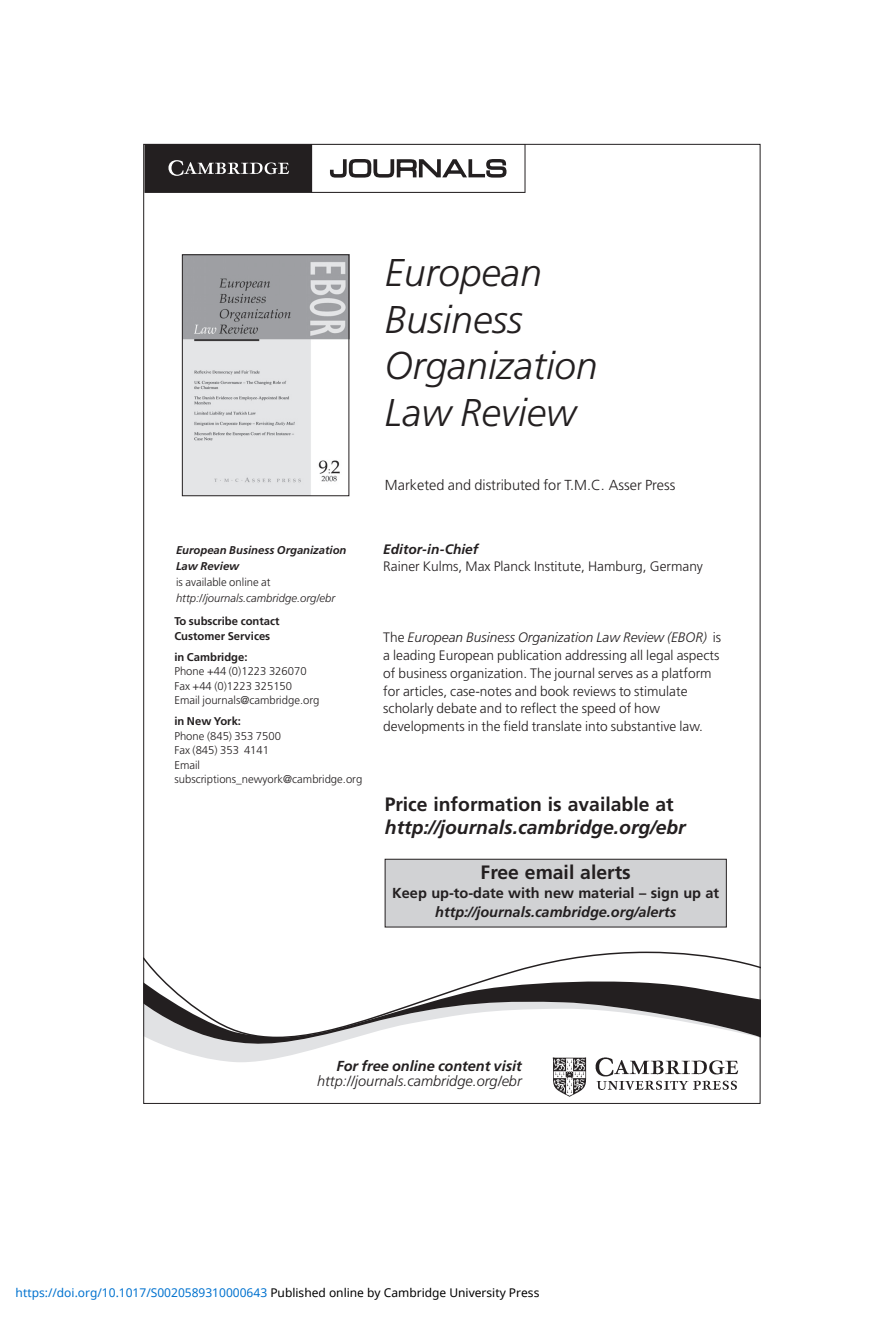
<style>
.page{position:relative;width:884px;height:1326px;background:#fff}
.page>*{position:absolute;margin:0;border:0;box-sizing:border-box;transform-origin:0 0}
.t1{font:italic 300 38.6px/46.8px "Frutiger";color:#231f20}
.t2{font:700 19.4px "Frutiger";color:#231f20}
.t3{font:italic 700 19.4px "Frutiger";color:#231f20}
.t4{font:italic 700 14.6px "Frutiger";color:#231f20}
.t5{font:300 14.6px "Frutiger";color:#231f20}
.t6{font:700 14.6px "Frutiger";color:#231f20}
.t7{font:italic 300 14.6px "Frutiger";color:#231f20}
.t8{font:300 13.8px/17.8px "Frutiger";color:#231f20}
.t9{font:italic 700 13.8px "Frutiger";color:#231f20}
.t10{font:12px "Noto Sans";color:#0172cf}
.t11{font:300 11.2px/14.6px "Frutiger";color:#231f20}
.t12{font:700 11.2px/14.6px "Frutiger";color:#231f20}
.t13{font:italic 700 11.2px/16.2px "Frutiger";color:#231f20}
.t14{font:italic 300 11.2px "Frutiger";color:#231f20}
.s1{font-style:italic}
.s2{color:#000}
</style>
<div class="page">
<svg style="left:145px;top:146px;width:381px;height:47px"></svg>
<svg style="left:145px;top:952px;width:614px;height:23px"></svg>
<svg style="left:145px;top:975px;width:614px;height:87px"></svg>
<img style="left:551px;top:1054px;width:188px;height:43px">
<img style="left:184px;top:256px;width:163px;height:238px">
<div style="left:182px;top:254px;width:167px;height:242px;border:1px solid #231f20"></div>
<div style="left:385px;top:859px;width:341px;height:68px;background:#d1d2d4"></div>
<div style="left:385px;top:859px;width:342px;height:69px;border:1px solid #231f20"></div>
<h1 class="t1" style="left:385px;top:252px;width:214px">European<br>Business<br>Organization<br>Law Review</h1>
<p class="t13" style="left:176px;top:542px;width:172px">European Business Organization<br>Law Review</p>
<p class="t11" style="left:176px;top:575px;width:96px">is available online at</p>
<p class="t14" style="left:176px;top:593px;width:161px">http://journals.cambridge.org/ebr</p>
<p class="t12" style="left:174px;top:615px;width:107px">To subscribe contact<br>Customer Services</p>
<p class="t12" style="left:174px;top:650px;width:75px">in Cambridge:</p>
<p class="t11" style="left:174px;top:665px;width:147px">Phone +44 (0)1223 326070<br>Fax +44 (0)1223 325150<br>Email journals@cambridge.org</p>
<p class="t12" style="left:174px;top:715px;width:68px">in New York:</p>
<p class="t11" style="left:174px;top:729px;width:189px">Phone (845) 353 7500<br>Fax (845) 353 4141<br>Email subscriptions_newyork@cambridge.org</p>
<p class="t5" style="left:385px;top:479px;width:292px">Marketed and distributed for T.M.C. Asser Press</p>
<p class="t9" style="left:383px;top:543px;width:96px">Editor-in-Chief</p>
<p class="t8" style="left:383px;top:559px;width:321px">Rainer Kulms, Max Planck Institute, Hamburg, Germany</p>
<p class="t8" style="left:383px;top:630px;width:339px">The <span class="s1">European Business Organization Law Review (EBOR)</span> is a leading European publication addressing all legal aspects of business organization. The journal serves as a platform for articles, case-notes and book reviews to stimulate scholarly debate and to reflect the speed of how developments in the field translate into substantive law.</p>
<h2 class="t2" style="left:385px;top:797px;width:290px">Price information is available at</h2>
<h2 class="t3" style="left:385px;top:819px;width:302px">http://journals.cambridge.org/ebr</h2>
<h2 class="t2" style="left:481px;top:864px;width:152px">Free email alerts</h2>
<p class="t6" style="left:392px;top:887px;width:328px">Keep up-to-date with new material – sign up at</p>
<p class="t4" style="left:435px;top:907px;width:243px">http://journals.cambridge.org/alerts</p>
<p class="t4" style="left:336px;top:1060px;width:187px">For free online content visit</p>
<p class="t7" style="left:317px;top:1075px;width:206px">http://journals.cambridge.org/ebr</p>
<p class="t10" style="left:16px;top:1285px;width:525px">https://doi.org/10.1017/S0020589310000643 <span class="s2">Published online by Cambridge University Press</span></p>
</div>
